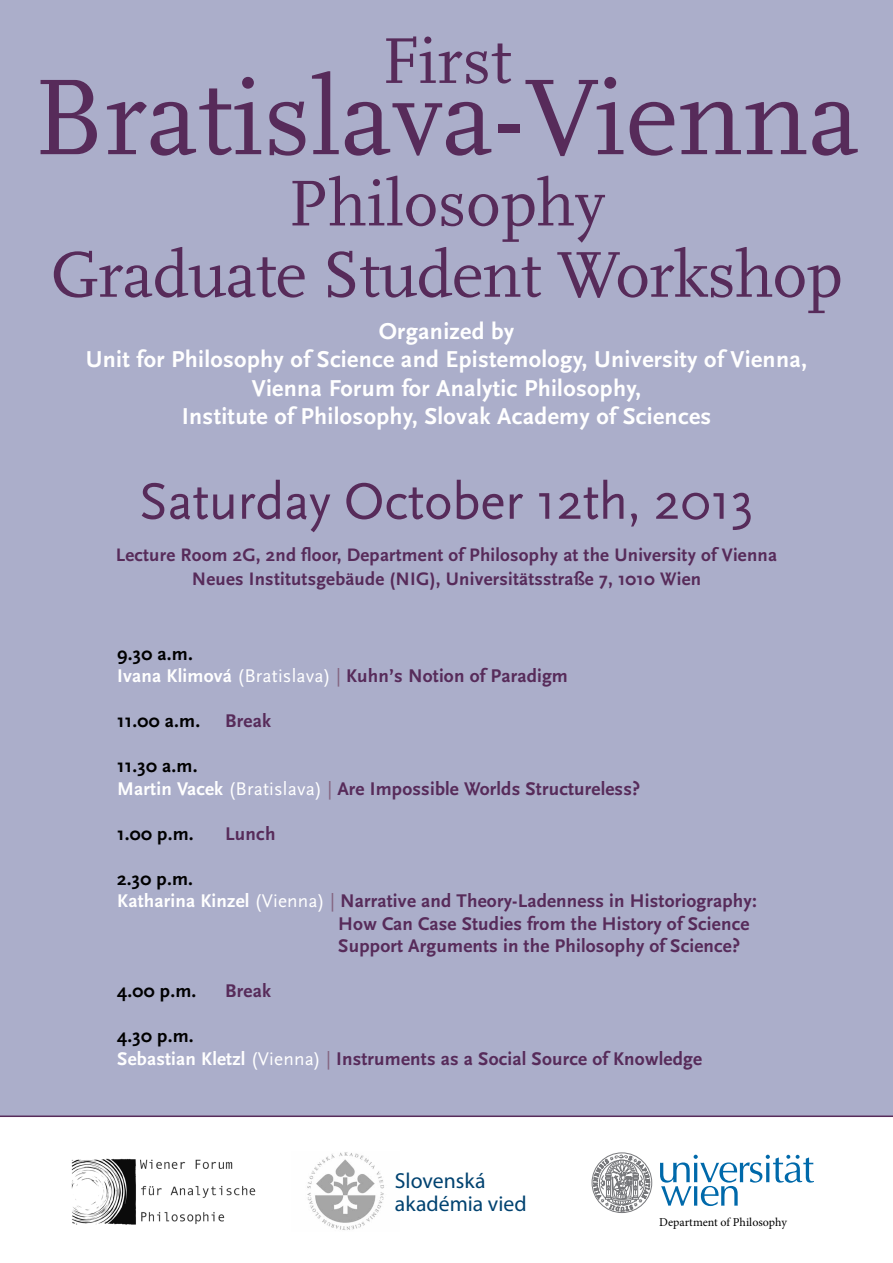
<style>
.page{position:relative;width:893px;height:1263px;background:#fff}
.page>*{position:absolute;margin:0;border:0;box-sizing:border-box;transform-origin:0 0}
.t1{font:112.5px "Scala";color:#572b5a}
.t2{font:67.5px/71.2px "Scala";letter-spacing:-.01em;color:#572b5a;text-align:center}
.t3{font:53.55px "Scala Sans";letter-spacing:-.005em;color:#572b5a}
.t4{font:700 24px/28.5px "Scala Sans";letter-spacing:.015em;color:#fff;text-align:center}
.t5{font:21.75px/22.5px "Myriad Pro";color:#004270}
.t6{font:700 19.2px/22.5px "Scala Sans";letter-spacing:.01em;color:#572b5a}
.t7{font:700 19.2px "Scala Sans";letter-spacing:.01em;color:#000}
.t8{font:700 18.9px/24.2px "Scala Sans";letter-spacing:.015em;color:#572b5a;text-align:center}
.t9{font:12px "Minion Pro";color:#000}
.s1{color:#000}
.s2{color:#fff}
.s3{font-weight:400;color:#fff}
.s4{font-weight:400;color:#846480}
</style>
<div class="page">
<div style="left:0;top:1px;width:892px;height:1116px;background:#abaeca"></div>
<svg style="left:660px;top:1155px;width:154px;height:51px"></svg>
<svg style="left:591px;top:1152px;width:62px;height:61px"></svg>
<img style="left:71px;top:1158px;width:185px;height:67px">
<img style="left:307px;top:1152px;width:77px;height:78px">
<h2 class="t2" style="left:382px;top:27px;width:131px">First</h2>
<h1 class="t1" style="left:33px;top:56px;width:828px">Bratislava-Vienna</h1>
<h2 class="t2" style="left:50px;top:169px;width:794px">Philosophy<br>Graduate Student Workshop</h2>
<p class="t4" style="left:86px;top:317px;width:723px">Organized by<br>Unit for Philosophy of Science and Epistemology, University of Vienna, Vienna Forum for Analytic Philosophy,<br>Institute of Philosophy, Slovak Academy of Sciences</p>
<h3 class="t3" style="left:139px;top:472px;width:616px">Saturday October 12th, 2013</h3>
<p class="t8" style="left:116px;top:543px;width:663px">Lecture Room 2G, 2nd floor, Department of Philosophy at the University of Vienna<br>Neues Institutsgebäude (NIG), Universitätsstraße 7, 1010 Wien</p>
<p class="t6" style="left:117px;top:643px;width:452px"><span class="s1">9.30 a.m.<br></span><span class="s2">Ivana Klimová</span> <span class="s3">(Bratislava)</span> <span class="s4">|</span> Kuhn’s Notion of Paradigm</p>
<p class="t7" style="left:117px;top:711px;width:84px">11.00 a.m.</p>
<p class="t6" style="left:225px;top:710px;width:47px">Break</p>
<p class="t6" style="left:117px;top:755px;width:524px"><span class="s1">11.30 a.m.<br></span><span class="s2">Martin Vacek</span> <span class="s3">(Bratislava)</span> <span class="s4">|</span> Are Impossible Worlds Structureless?</p>
<p class="t7" style="left:117px;top:823px;width:78px">1.00 p.m.</p>
<p class="t6" style="left:225px;top:823px;width:52px">Lunch</p>
<p class="t7" style="left:117px;top:868px;width:77px">2.30 p.m.</p>
<p class="t6" style="left:117px;top:890px;width:641px"><span class="s2">Katharina Kinzel</span> <span class="s3">(Vienna)</span> <span class="s4">|</span> Narrative and Theory-Ladenness in Historiography:</p>
<p class="t6" style="left:338px;top:913px;width:413px">How Can Case Studies from the History of Science</p>
<p class="t6" style="left:338px;top:935px;width:403px">Support Arguments in the Philosophy of Science?</p>
<p class="t7" style="left:117px;top:981px;width:81px">4.00 p.m.</p>
<p class="t6" style="left:225px;top:980px;width:47px">Break</p>
<p class="t6" style="left:117px;top:1025px;width:586px"><span class="s1">4.30 p.m.<br></span><span class="s2">Sebastian Kletzl</span> <span class="s3">(Vienna)</span> <span class="s4">|</span> Instruments as a Social Source of Knowledge</p>
<p class="t5" style="left:395px;top:1169px;width:133px">Slovenská akadémia vied</p>
<p class="t9" style="left:659px;top:1214px;width:129px">Department of Philosophy</p>
</div>
